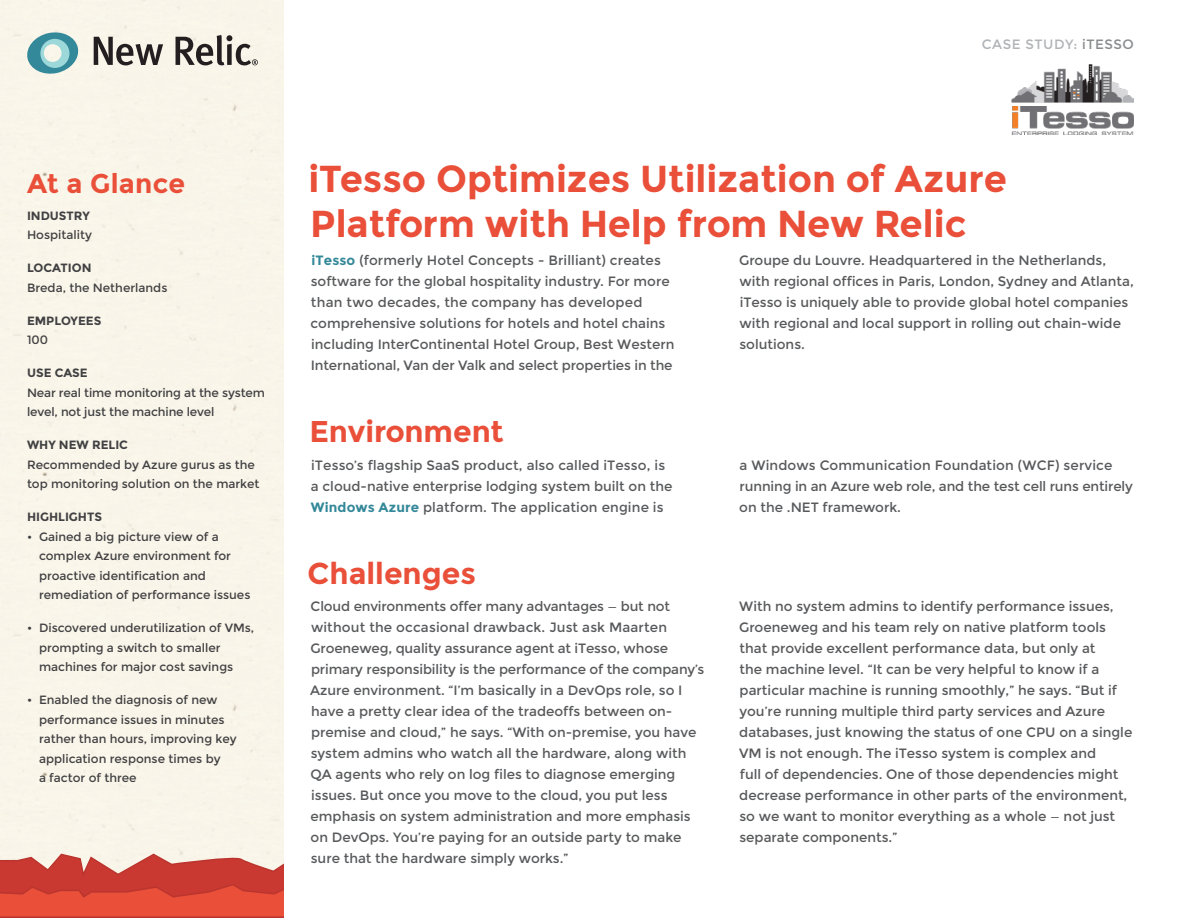
<style>
.page{position:relative;width:1188px;height:918px;background:#fff}
.page>*{position:absolute;margin:0;border:0;box-sizing:border-box;transform-origin:0 0}
.t1{font:700 37.5px/45px "Montserrat";color:#e94f39}
.t2{font:700 30px "Montserrat";color:#e94f39}
.t3{font:700 27px "Montserrat";letter-spacing:.01em;color:#e94f39}
.t4{font:13.5px/21px "Montserrat";color:#58595b}
.t5{font:13.5px "Montserrat";letter-spacing:.04em;color:#b1b4b6}
.t6{font:12px/19.5px "Montserrat";color:#414042}
.t7{font:700 12px "Montserrat";color:#414042}
.s1{color:#8a8c8e}
.s2{font-weight:700;color:#389}
</style>
<div class="page">
<svg style="left:0;top:841px;width:284px;height:36px;background:#e3a49a"></svg>
<svg style="left:0;top:877px;width:284px;height:41px;background:#da4535"></svg>
<svg style="left:94px;top:37px;width:69px;height:28px;background:#9b9791"></svg>
<svg style="left:176px;top:35px;width:82px;height:30px;background:#a7a39c"></svg>
<svg style="left:27px;top:32px;width:53px;height:42px;background:#90bfc3"></svg>
<img style="left:1011px;top:65px;width:123px;height:70px">
<p class="t5" style="left:982px;top:37px;width:154px">CASE STUDY: <span class="s1">iTESSO</span></p>
<h3 class="t3" style="left:27px;top:168px;width:160px">At a Glance</h3>
<p class="t7" style="left:27px;top:208px;width:64px">INDUSTRY</p>
<p class="t6" style="left:27px;top:225px;width:67px">Hospitality</p>
<p class="t7" style="left:27px;top:261px;width:66px">LOCATION</p>
<p class="t6" style="left:27px;top:278px;width:142px">Breda, the Netherlands</p>
<p class="t7" style="left:27px;top:313px;width:76px">EMPLOYEES</p>
<p class="t6" style="left:27px;top:330px;width:23px">100</p>
<p class="t7" style="left:27px;top:366px;width:62px">USE CASE</p>
<p class="t6" style="left:27px;top:383px;width:240px">Near real time monitoring at the system level, not just the machine level</p>
<p class="t7" style="left:27px;top:438px;width:103px">WHY NEW RELIC</p>
<p class="t6" style="left:27px;top:455px;width:234px">Recommended by Azure gurus as the top monitoring solution on the market</p>
<p class="t7" style="left:27px;top:510px;width:76px">HIGHLIGHTS</p>
<p class="t6" style="left:39px;top:527px;width:213px;text-indent:-12px">• Gained a big picture view of a complex Azure environment for proactive identification and remediation of performance issues</p>
<p class="t6" style="left:39px;top:618px;width:217px;text-indent:-12px">• Discovered underutilization of VMs, prompting a switch to smaller machines for major cost savings</p>
<p class="t6" style="left:39px;top:690px;width:199px;text-indent:-12px">• Enabled the diagnosis of new performance issues in minutes rather than hours, improving key application response times by<br>a factor of three</p>
<h1 class="t1" style="left:308px;top:156px;width:700px">iTesso Optimizes Utilization of Azure<br>Platform with Help from New Relic</h1>
<p class="t4" style="left:311px;top:250px;width:365px"><span class="s2">iTesso</span> (formerly Hotel Concepts - Brilliant) creates software for the global hospitality industry. For more than two decades, the company has developed comprehensive solutions for hotels and hotel chains including InterContinental Hotel Group, Best Western International, Van der Valk and select properties in the</p>
<p class="t4" style="left:739px;top:250px;width:396px">Groupe du Louvre. Headquartered in the Netherlands, with regional offices in Paris, London, Sydney and Atlanta, iTesso is uniquely able to provide global hotel companies with regional and local support in rolling out chain-wide solutions.</p>
<h2 class="t2" style="left:309px;top:413px;width:196px">Environment</h2>
<p class="t4" style="left:311px;top:454px;width:363px">iTesso’s flagship SaaS product, also called iTesso, is a cloud-native enterprise lodging system built on the<br><span class="s2">Windows Azure</span> platform. The application engine is</p>
<p class="t4" style="left:739px;top:454px;width:395px">a Windows Communication Foundation (WCF) service running in an Azure web role, and the test cell runs entirely on the .NET framework.</p>
<h2 class="t2" style="left:308px;top:555px;width:170px">Challenges</h2>
<p class="t4" style="left:310px;top:596px;width:396px">Cloud environments offer many advantages — but not without the occasional drawback. Just ask Maarten Groeneweg, quality assurance agent at iTesso, whose primary responsibility is the performance of the company’s Azure environment. “I’m basically in a DevOps role, so I have a pretty clear idea of the tradeoffs between on&shy;premise and cloud,” he says. “With on-premise, you have system admins who watch all the hardware, along with QA agents who rely on log files to diagnose emerging issues. But once you move to the cloud, you put less emphasis on system administration and more emphasis on DevOps. You’re paying for an outside party to make sure that the hardware simply works.”</p>
<p class="t4" style="left:739px;top:596px;width:395px">With no system admins to identify performance issues, Groeneweg and his team rely on native platform tools that provide excellent performance data, but only at<br>the machine level. “It can be very helpful to know if a particular machine is running smoothly,” he says. “But if you’re running multiple third party services and Azure databases, just knowing the status of one CPU on a single VM is not enough. The iTesso system is complex and<br>full of dependencies. One of those dependencies might decrease performance in other parts of the environment, so we want to monitor everything as a whole — not just separate components.”</p>
</div>
